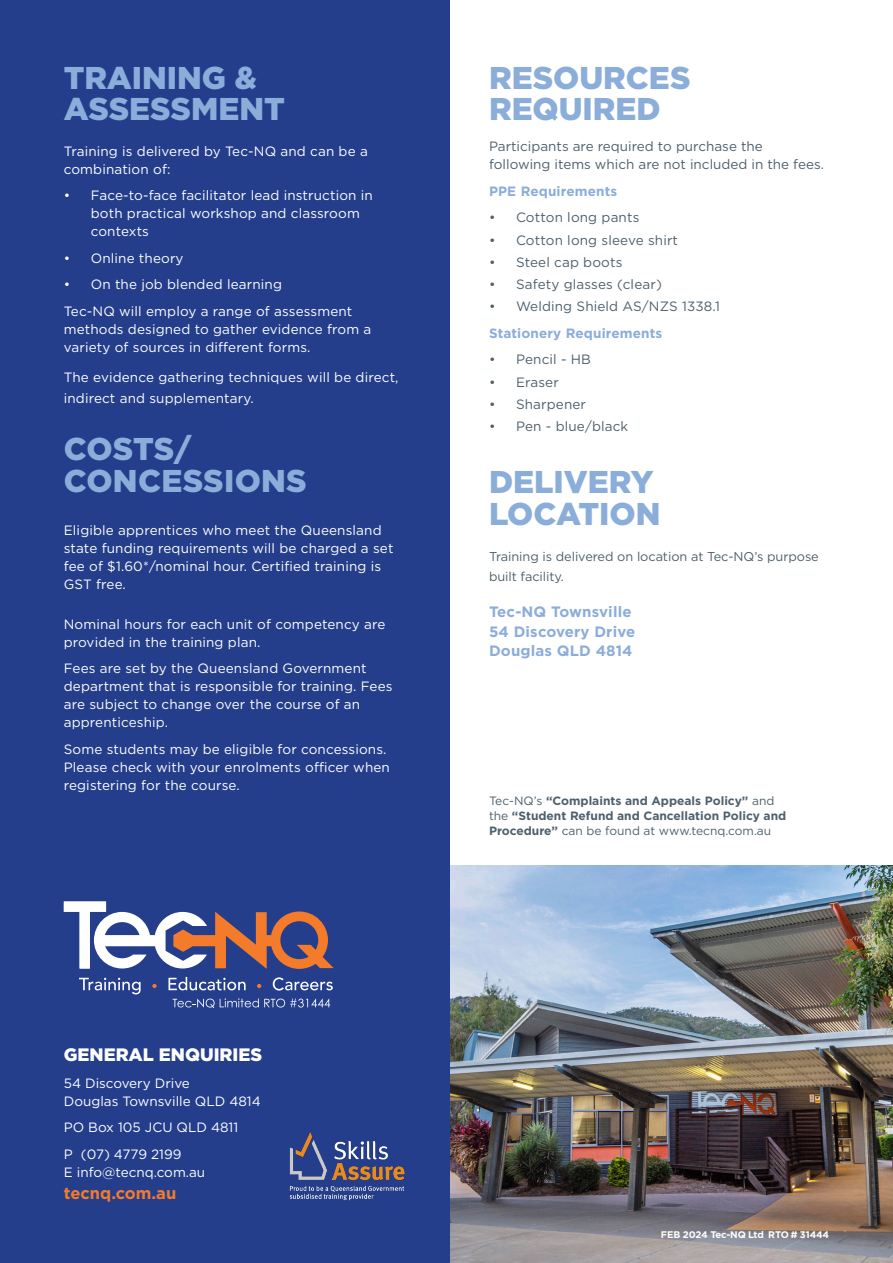
<style>
.page{position:relative;width:893px;height:1263px;background:#fff}
.page>*{position:absolute;margin:0;border:0;box-sizing:border-box;transform-origin:0 0}
.Body_Copy{font:900 31.5px/31.5px "Gotham";color:#8badda}
.Heading_2{font:900 18px "Gotham";color:#fff}
.Heading_2-2{font:700 16.5px "Gotham";color:#f47b2a}
.Body_Copy-2{font:700 15px/19.5px "Gotham";letter-spacing:.01em;color:#8badda}
.Body_Copy-3{font:13.5px/18px "Gotham";letter-spacing:.01em;color:#fff}
.t1{font:13.5px/18px "Gotham";letter-spacing:.01em;color:#4d606d}
.Heading_2-3{font:13.5px/18px "Gotham";color:#fff}
.Body_Copy-4{font:700 13.5px "Gotham";letter-spacing:.01em;color:#8badda}
.Body_Copy-5{font:12.75px/19.5px "Gotham";letter-spacing:-.005em;color:#4d606d}
.Body_Copy-6{font:700 12px/15px "Gotham";color:#4d606d}
.Heading_2-4{font:700 9.6px "Gotham";letter-spacing:-.015em;color:#fff}
.s1{font-weight:400}
</style>
<div class="page">
<img style="left:450px;top:865px;width:443px;height:398px">
<div style="left:0;top:0;width:450px;height:1263px;background:#243e8c"></div>
<svg style="left:79px;top:978px;width:62px;height:16px"></svg>
<svg style="left:168px;top:977px;width:78px;height:13px"></svg>
<svg style="left:273px;top:977px;width:60px;height:13px"></svg>
<svg style="left:152px;top:984px;width:5px;height:4px"></svg>
<svg style="left:257px;top:984px;width:4px;height:4px"></svg>
<svg style="left:64px;top:901px;width:270px;height:68px"></svg>
<svg style="left:173px;top:998px;width:157px;height:10px"></svg>
<img style="left:289px;top:1132px;width:116px;height:69px">
<p class="Body_Copy" style="left:64px;top:62px;width:223px">TRAINING &amp;<br>ASSESSMENT</p>
<p class="Body_Copy-3" style="left:64px;top:141px;width:306px">Training is delivered by Tec-NQ and can be a combination of:</p>
<p class="Body_Copy-3" style="left:91px;top:186px;width:284px;text-indent:-27px">• Face-to-face facilitator lead instruction in both practical workshop and classroom contexts</p>
<p class="Body_Copy-3" style="left:64px;top:248px;width:121px">• Online theory</p>
<p class="Body_Copy-3" style="left:64px;top:275px;width:220px">• On the job blended learning</p>
<p class="Body_Copy-3" style="left:64px;top:301px;width:309px">Tec-NQ will employ a range of assessment methods designed to gather evidence from a variety of sources in different forms.</p>
<p class="Body_Copy-3" style="left:64px;top:367px;width:336px;line-height:21px">The evidence gathering techniques will be direct, indirect and supplementary.</p>
<p class="Body_Copy" style="left:64px;top:433px;width:245px">COSTS/<br>CONCESSIONS</p>
<p class="Body_Copy-3" style="left:64px;top:521px;width:331px">Eligible apprentices who meet the Queensland state funding requirements will be charged a set fee of $1.60*/nominal hour. Certified training is GST free.</p>
<p class="Body_Copy-3" style="left:64px;top:614px;width:323px">Nominal hours for each unit of competency are provided in the training plan.</p>
<p class="Body_Copy-3" style="left:64px;top:659px;width:330px">Fees are set by the Queensland Government department that is responsible for training. Fees are subject to change over the course of an apprenticeship.</p>
<p class="Body_Copy-3" style="left:64px;top:739px;width:328px">Some students may be eligible for concessions.<br>Please check with your enrolments officer when registering for the course.</p>
<p class="Heading_2" style="left:64px;top:1043px;width:200px">GENERAL ENQUIRIES</p>
<p class="Heading_2-3" style="left:64px;top:1074px;width:199px">54 Discovery Drive<br>Douglas Townsville QLD 4814</p>
<p class="Heading_2-3" style="left:64px;top:1118px;width:176px">PO Box 105 JCU QLD 4811</p>
<p class="Heading_2-3" style="left:64px;top:1145px;width:143px">P (07) 4779 2199<br>E info@tecnq.com.au</p>
<p class="Heading_2-2" style="left:64px;top:1182px;width:114px">tecnq.com.au</p>
<p class="Body_Copy" style="left:489px;top:62px;width:203px">RESOURCES<br>REQUIRED</p>
<p class="t1" style="left:489px;top:137px;width:337px">Participants are required to purchase the following items which are not included in the fees.</p>
<p class="Body_Copy-4" style="left:489px;top:182px;width:130px">PPE Requirements</p>
<p class="t1" style="left:489px;top:208px;width:152px">• Cotton long pants</p>
<p class="t1" style="left:489px;top:230px;width:191px">• Cotton long sleeve shirt</p>
<p class="t1" style="left:489px;top:253px;width:135px">• Steel cap boots</p>
<p class="t1" style="left:489px;top:275px;width:174px">• Safety glasses (clear)</p>
<p class="t1" style="left:489px;top:297px;width:233px">• Welding Shield AS/NZS 1338.1</p>
<p class="Body_Copy-4" style="left:489px;top:324px;width:175px">Stationery Requirements</p>
<p class="t1" style="left:489px;top:350px;width:104px">• Pencil - HB</p>
<p class="t1" style="left:489px;top:372px;width:71px">• Eraser</p>
<p class="t1" style="left:489px;top:395px;width:99px">• Sharpener</p>
<p class="t1" style="left:489px;top:417px;width:141px">• Pen - blue/black</p>
<p class="Body_Copy" style="left:489px;top:466px;width:173px">DELIVERY<br>LOCATION</p>
<p class="Body_Copy-5" style="left:489px;top:547px;width:331px">Training is delivered on location at Tec-NQ’s purpose built facility.</p>
<p class="Body_Copy-2" style="left:489px;top:602px;width:148px">Tec-NQ Townsville<br>54 Discovery Drive<br>Douglas QLD 4814</p>
<p class="Body_Copy-6" style="left:489px;top:794px;width:299px"><span class="s1">Tec-NQ’s</span> “Complaints and Appeals Policy” <span class="s1">and the</span> “Student Refund and Cancellation Policy and<br>Procedure” <span class="s1">can be found at www.tecnq.com.au</span></p>
<p class="Heading_2-4" style="left:661px;top:1228px;width:170px">FEB 2024 Tec-NQ Ltd RTO # 31444</p>
</div>
